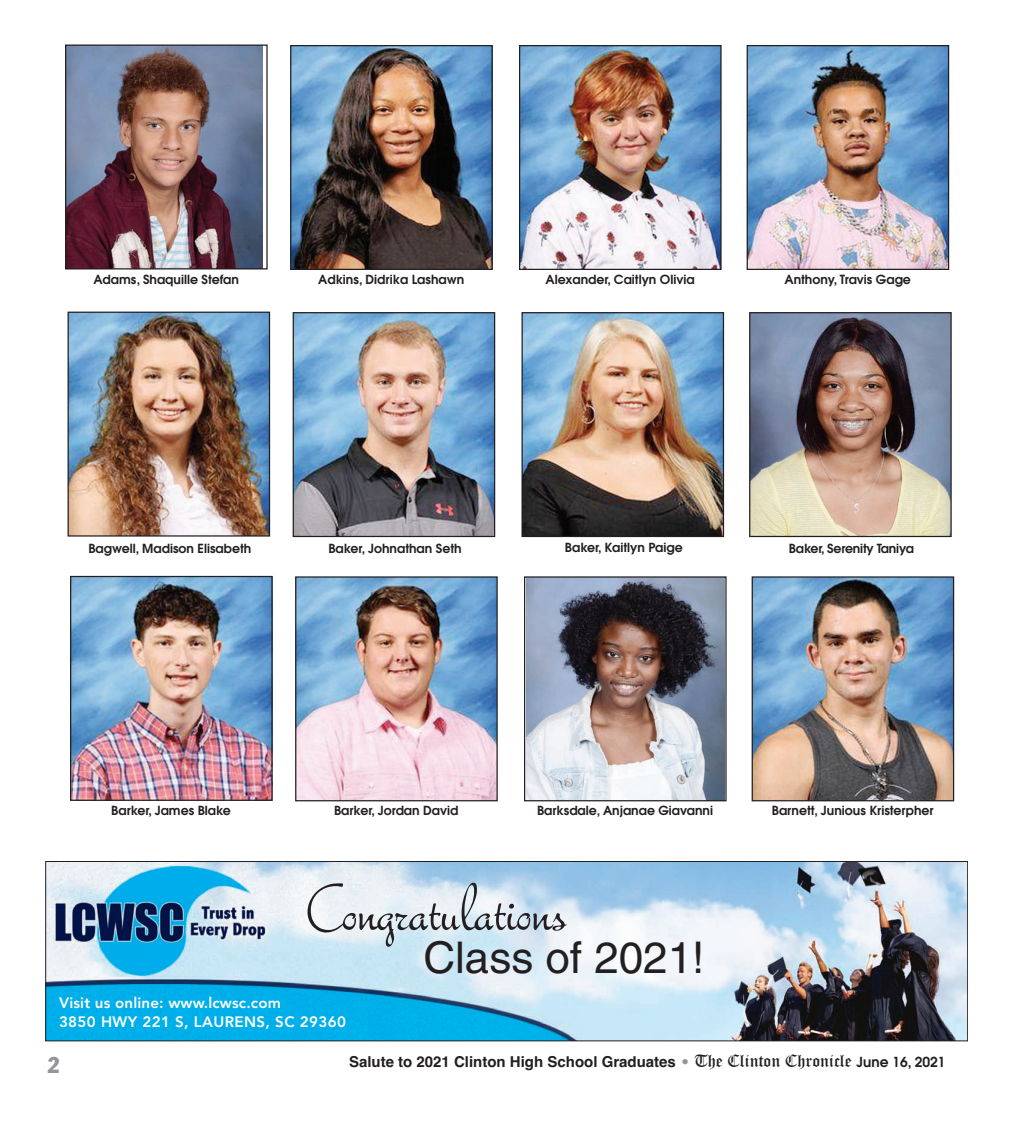
<style>
.page{position:relative;width:1013px;height:1125px;background:#fff}
.page>*{position:absolute;margin:0;border:0;box-sizing:border-box;transform-origin:0 0}
.t1{font:68.75px "Bella Donna";color:#231f20}
.t2{font:43.75px "Helvetica";color:#231f20}
.t3{font:22.5px "Jack Condensed";color:#939598}
.t4{font:700 15px "Helvetica";color:#231f20}
.t5{font:800 15px/18.8px "Avenir";letter-spacing:.02em;color:#fff}
.t6{font:600 12.5px "Avant Garde";color:#231f20}
.s1{font-family:"Didot";font-weight:400;color:#939598}
.s2{font-family:"Old English Text";font-weight:400;font-size:17.5px}
.s3{font-family:"Avant Garde";font-weight:600;font-size:13.75px}
</style>
<div class="page">
<img style="left:67px;top:47px;width:196px;height:221px">
<div style="left:65px;top:45px;width:203px;height:225px;border:1px solid #231f20"></div>
<img style="left:70px;top:314px;width:198px;height:221px">
<div style="left:68px;top:312px;width:202px;height:225px;border:1px solid #231f20"></div>
<img style="left:72px;top:578px;width:198px;height:221px">
<div style="left:70px;top:576px;width:202px;height:225px;border:1px solid #231f20"></div>
<img style="left:292px;top:47px;width:198px;height:221px">
<div style="left:290px;top:45px;width:202px;height:225px;border:1px solid #231f20"></div>
<img style="left:294px;top:314px;width:199px;height:221px">
<div style="left:292px;top:312px;width:203px;height:225px;border:1px solid #231f20"></div>
<img style="left:297px;top:578px;width:199px;height:221px">
<div style="left:295px;top:576px;width:203px;height:225px;border:1px solid #231f20"></div>
<img style="left:521px;top:47px;width:198px;height:221px">
<div style="left:519px;top:45px;width:202px;height:225px;border:1px solid #231f20"></div>
<img style="left:523px;top:314px;width:199px;height:221px">
<div style="left:521px;top:312px;width:203px;height:225px;border:1px solid #231f20"></div>
<img style="left:526px;top:578px;width:198px;height:221px">
<div style="left:524px;top:576px;width:202px;height:225px;border:1px solid #231f20"></div>
<img style="left:748px;top:47px;width:199px;height:221px">
<div style="left:746px;top:45px;width:203px;height:225px;border:1px solid #231f20"></div>
<img style="left:751px;top:314px;width:198px;height:221px">
<div style="left:749px;top:312px;width:202px;height:225px;border:1px solid #231f20"></div>
<img style="left:753px;top:578px;width:199px;height:221px">
<div style="left:751px;top:576px;width:203px;height:225px;border:1px solid #231f20"></div>
<img style="left:47px;top:863px;width:919px;height:176px">
<div style="left:45px;top:861px;width:923px;height:180px;border:1px solid #231f20"></div>
<p class="t6" style="left:93px;top:274px;width:147px">Adams, Shaquille Stefan</p>
<p class="t6" style="left:318px;top:275px;width:148px">Adkins, Didrika Lashawn</p>
<p class="t6" style="left:545px;top:275px;width:151px">Alexander, Caitlyn Olivia</p>
<p class="t6" style="left:784px;top:275px;width:128px">Anthony, Travis Gage</p>
<p class="t6" style="left:88px;top:543px;width:164px">Bagwell, Madison Elisabeth</p>
<p class="t6" style="left:328px;top:543px;width:135px">Baker, Johnathan Seth</p>
<p class="t6" style="left:565px;top:543px;width:119px">Baker, Kaitlyn Paige</p>
<p class="t6" style="left:789px;top:543px;width:127px">Baker, Serenity Taniya</p>
<p class="t6" style="left:111px;top:806px;width:121px">Barker, James Blake</p>
<p class="t6" style="left:334px;top:806px;width:126px">Barker, Jordan David</p>
<p class="t6" style="left:537px;top:806px;width:177px">Barksdale, Anjanae Giavanni</p>
<p class="t1" style="left:305px;top:870px;width:262px">Congratulations</p>
<p class="t2" style="left:423px;top:942px;width:282px">Class of 2021!</p>
<p class="t5" style="left:59px;top:994px;width:288px">Visit us online: www.lcwsc.com<br>3850 HWY 221 S, LAURENS, SC 29360</p>
<p class="t6" style="left:771px;top:806px;width:163px">Barnett, Junious Kristerpher</p>
<p class="t3" style="left:48px;top:1051px;width:14px">2</p>
<p class="t4" style="left:349px;top:1053px;width:598px">Salute to 2021 Clinton High School Graduates <span class="s1">•</span> <span class="s2">The Clinton Chronicle</span> <span class="s3">June 16, 2021</span></p>
</div>
